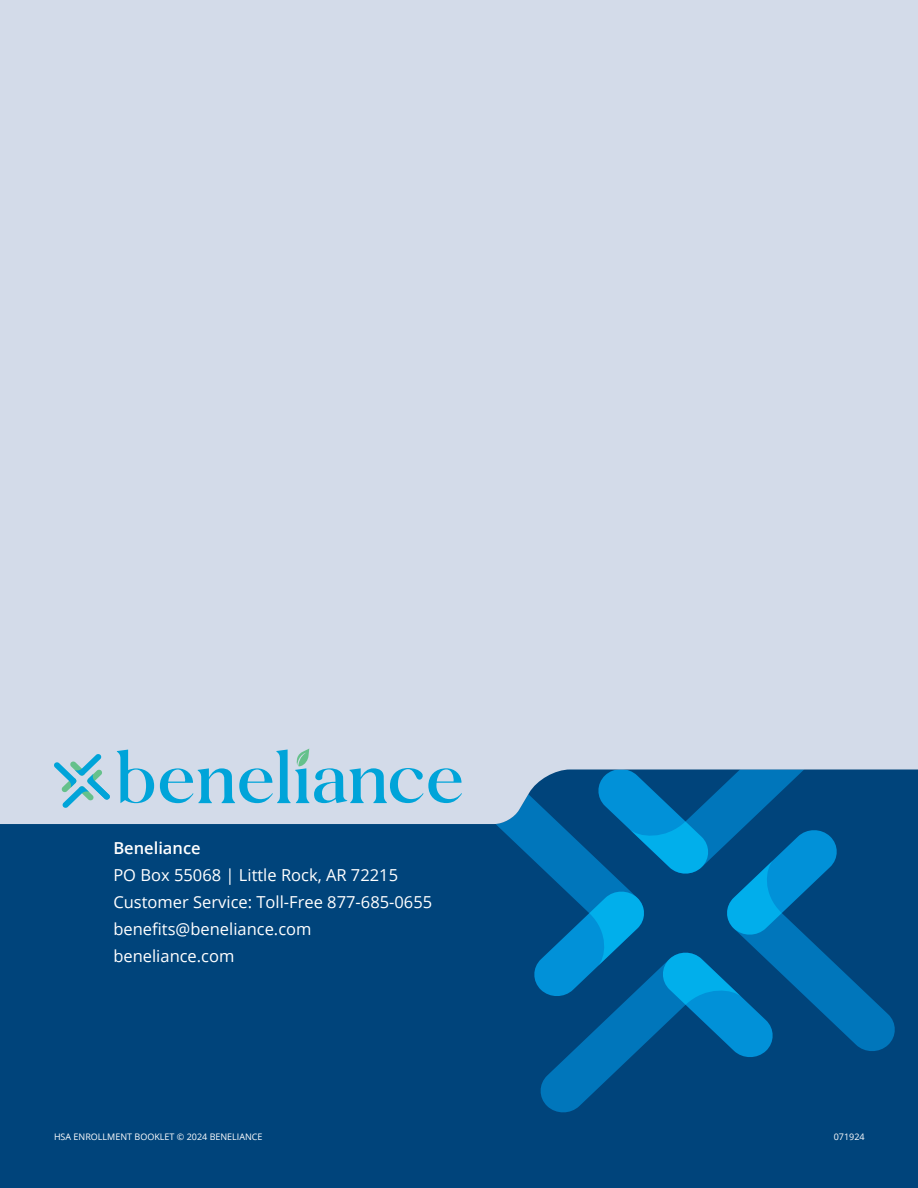
<style>
.page{position:relative;width:918px;height:1188px;background:#d3dbe9}
.page>*{position:absolute;margin:0;border:0;box-sizing:border-box;transform-origin:0 0}
.t1{font:16.5px "Open Sans";color:#fff}
.t2{font:600 16.5px "Open Sans";color:#fff}
.t3{font:9px "Open Sans";color:#fff}
</style>
<div class="page">
<div style="left:0;top:770px;width:918px;height:418px;background:#00447b"></div>
<svg style="left:475px;top:770px;width:421px;height:344px;background:#045c97"></svg>
<svg style="left:117px;top:750px;width:37px;height:53px"></svg>
<svg style="left:54px;top:754px;width:56px;height:54px"></svg>
<svg style="left:160px;top:748px;width:302px;height:55px"></svg>
<p class="t2" style="left:113px;top:837px;width:89px">Beneliance</p>
<p class="t1" style="left:113px;top:864px;width:286px">PO Box 55068 | Little Rock, AR 72215</p>
<p class="t1" style="left:113px;top:891px;width:320px">Customer Service: Toll-Free 877-685-0655</p>
<p class="t1" style="left:113px;top:918px;width:200px">benefits@beneliance.com</p>
<p class="t1" style="left:113px;top:945px;width:123px">beneliance.com</p>
<p class="t3" style="left:54px;top:1131px;width:210px">HSA ENROLLMENT BOOKLET © 2024 BENELIANCE</p>
<p class="t3" style="left:834px;top:1131px;width:32px">071924</p>
</div>
